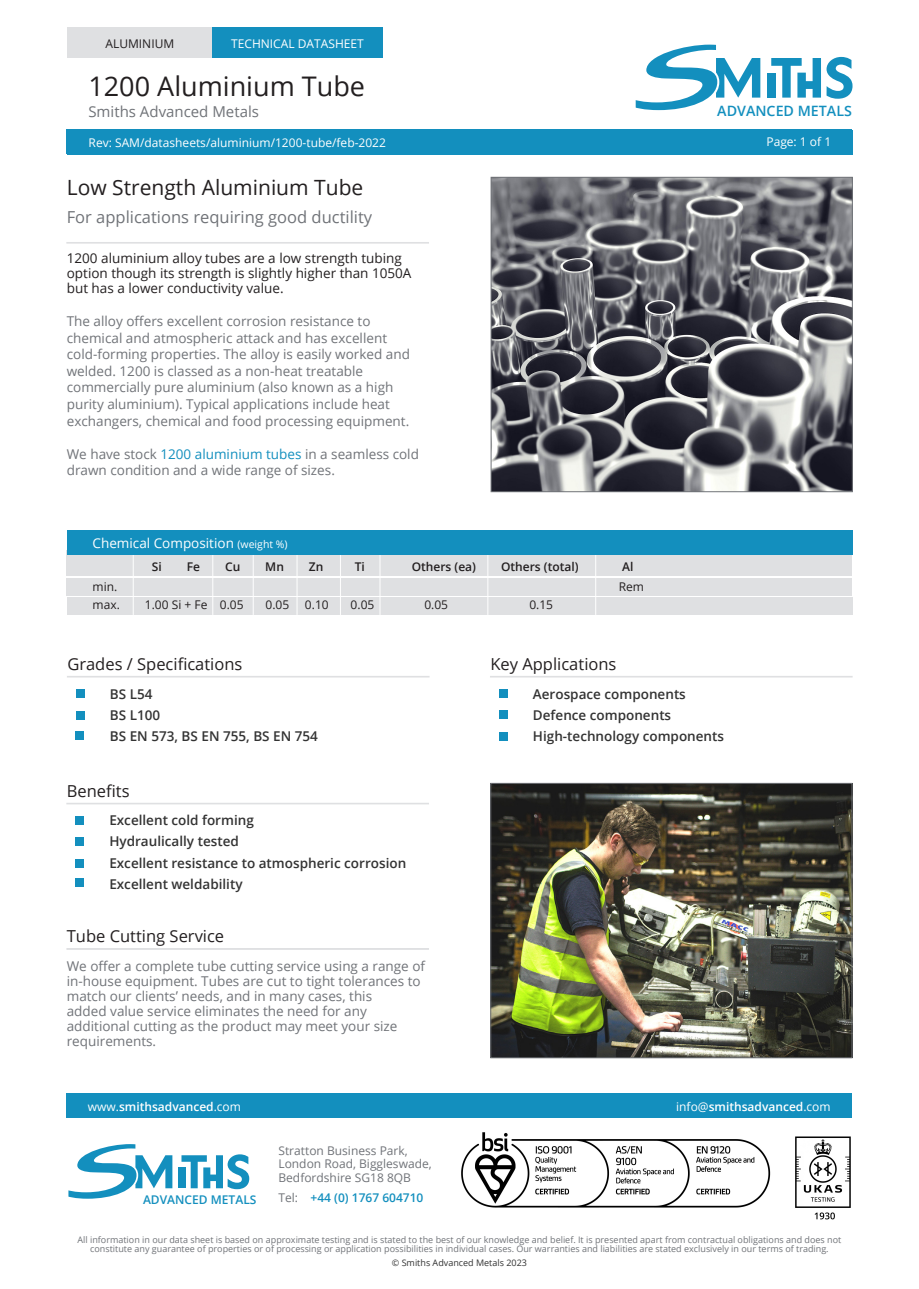
<style>
.page{position:relative;width:919px;height:1289px;background:#fff}
.page>*{position:absolute;margin:0;border:0;box-sizing:border-box;transform-origin:0 0}
.t1{font:27px "Open Sans";color:#231f20}
.t2{font:21px "Open Sans";color:#231f20}
.t3{font:16.5px "Open Sans";color:#231f20}
.t4{font:16.5px "Open Sans";color:#707378}
.t5{font:15px "Open Sans";color:#707378}
.t6{font:600 14.25px "Open Sans";color:#138fbe}
.t7{font:13.5px/16.5px "Open Sans";color:#707378}
.t8{font:600 13.5px "Open Sans";color:#333}
.t9{font:13.5px/15px "Open Sans";color:#231f20}
.t10{font:13.5px "Open Sans";color:#fff}
.t11{font:12px "Open Sans";color:#fff}
.t12{font:12px/13.5px "Open Sans";color:#707378}
.t13{font:12px "Open Sans";color:#231f20}
.t14{font:600 12px "Open Sans";color:#fff}
.t15{font:600 12px "Open Sans";color:#231f20}
.t16{font:600 12px "Open Sans";color:#138fbe}
.t17{font:9px/9px "Open Sans";color:#707378;text-align:center}
.t18{font:9px "Open Sans";color:#333}
.s1{color:#138fbe}
.s2{font-size:10.5px}
.s3{font-weight:400}
.s4{font-weight:400;color:#707378}
.s5{font-style:inherit}
</style>
<div class="page">
<div style="left:67px;top:550px;width:784px;height:25px;background:#dfe0e2"></div>
<div style="left:67px;top:578px;width:784px;height:17px;background:#dfe0e2"></div>
<div style="left:68px;top:598px;width:784px;height:17px;background:#dfe0e2"></div>
<div style="left:67px;top:242px;width:361px;height:1px;border:1px solid #dfe0e2"></div>
<div style="left:67px;top:129px;width:785px;height:25px;background:#138fbe"></div>
<img style="left:493px;top:179px;width:357px;height:311px">
<div style="left:491px;top:177px;width:361px;height:315px;border:1px solid #707378"></div>
<div style="left:67px;top:130px;width:785px;height:25px;background:#138fbe"></div>
<svg style="left:635px;top:45px;width:125px;height:65px"></svg>
<div style="left:767px;top:73px;width:8px;height:25px;background:#138fbe"></div>
<svg style="left:771px;top:57px;width:81px;height:42px"></svg>
<div style="left:67px;top:28px;width:144px;height:30px;background:#dfe0e2"></div>
<div style="left:213px;top:28px;width:170px;height:30px;background:#138fbe"></div>
<div style="left:76px;top:689px;width:9px;height:8px;background:#138fbe"></div>
<div style="left:499px;top:689px;width:9px;height:8px;background:#138fbe"></div>
<div style="left:499px;top:710px;width:9px;height:9px;background:#138fbe"></div>
<div style="left:490px;top:676px;width:362px;height:1px;border:1px solid #dfe0e2"></div>
<hr style="left:133px;top:543px;width:1px;height:72px;background:#fff">
<hr style="left:212px;top:543px;width:1px;height:72px;background:#fff">
<hr style="left:253px;top:543px;width:1px;height:72px;background:#fff">
<hr style="left:297px;top:543px;width:1px;height:72px;background:#fff">
<hr style="left:340px;top:543px;width:1px;height:72px;background:#fff">
<hr style="left:380px;top:543px;width:1px;height:72px;background:#fff">
<hr style="left:487px;top:543px;width:1px;height:72px;background:#fff">
<hr style="left:595px;top:543px;width:1px;height:72px;background:#fff">
<div style="left:76px;top:710px;width:9px;height:9px;background:#138fbe"></div>
<div style="left:68px;top:529px;width:784px;height:25px;background:#138fbe"></div>
<div style="left:499px;top:732px;width:8px;height:9px;background:#138fbe"></div>
<div style="left:67px;top:676px;width:362px;height:1px;border:1px solid #dfe0e2"></div>
<div style="left:76px;top:816px;width:8px;height:8px;background:#138fbe"></div>
<div style="left:76px;top:837px;width:8px;height:8px;background:#138fbe"></div>
<div style="left:67px;top:803px;width:361px;height:1px;border:1px solid #dfe0e2"></div>
<div style="left:76px;top:859px;width:8px;height:9px;background:#138fbe"></div>
<div style="left:76px;top:878px;width:8px;height:9px;background:#138fbe"></div>
<div style="left:67px;top:948px;width:361px;height:1px;border:1px solid #dfe0e2"></div>
<img style="left:492px;top:785px;width:358px;height:270px">
<div style="left:490px;top:783px;width:362px;height:274px;border:1px solid #707378"></div>
<div style="left:76px;top:730px;width:8px;height:9px;background:#138fbe"></div>
<svg style="left:68px;top:1144px;width:104px;height:54px"></svg>
<div style="left:178px;top:1167px;width:7px;height:21px;background:#138fbe"></div>
<svg style="left:181px;top:1154px;width:68px;height:35px"></svg>
<div style="left:67px;top:1093px;width:784px;height:25px;background:#138fbe"></div>
<img style="left:461px;top:1132px;width:390px;height:88px">
<p class="t13" style="left:105px;top:35px;width:70px">ALUMINIUM</p>
<p class="t11" style="left:231px;top:35px;width:134px">TECHNICAL DATASHEET</p>
<p class="t1" style="left:88px;top:68px;width:278px">1200 Aluminium Tube</p>
<p class="t5" style="left:88px;top:101px;width:172px">Smiths Advanced Metals</p>
<p class="t11" style="left:89px;top:135px;width:299px">Rev: SAM/datasheets/aluminium/1200-tube/feb-2022</p>
<p class="t11" style="left:766px;top:134px;width:66px">Page: 1 of 1</p>
<p class="t6" style="left:717px;top:101px;width:136px">ADVANCED METALS</p>
<p class="t11" style="left:121px;top:134px;width:229px">MC info_sheet/heat_treatments/jun2021</p>
<p class="t11" style="left:760px;top:133px;width:48px">Pages 2</p>
<p class="t11" style="left:824px;top:133px;width:8px">2</p>
<p class="t2" style="left:67px;top:173px;width:298px">Low Strength Aluminium Tube</p>
<p class="t4" style="left:67px;top:206px;width:307px">For applications requiring good ductility</p>
<p class="t9" style="left:67px;top:251px;width:346px">1200 aluminium alloy tubes are a low strength tubing option though its strength is slightly higher than 1050A but has a lower conductivity value.</p>
<p class="t7" style="left:67px;top:313px;width:305px">The alloy offers excellent corrosion resistance to</p>
<p class="t7" style="left:67px;top:329px;width:344px">chemical and atmospheric attack and has excellent cold-forming properties. The alloy is easily worked and welded. 1200 is classed as a non-heat treatable</p>
<p class="t7" style="left:67px;top:379px;width:328px">commercially pure aluminium (also known as a high</p>
<p class="t7" style="left:67px;top:395px;width:324px">purity aluminium). Typical applications include heat</p>
<p class="t7" style="left:67px;top:412px;width:344px">exchangers, chemical and food processing equipment.</p>
<p class="t7" style="left:67px;top:445px;width:354px">We have stock <span class="s1">1200 aluminium tubes</span> in a seamless cold drawn condition and a wide range of sizes.</p>
<p class="t10" style="left:92px;top:533px;width:197px">Chemical Composition <span class="s2">(weight %)</span></p>
<p class="t15" style="left:152px;top:558px;width:11px">Si</p>
<p class="t15" style="left:187px;top:558px;width:15px">Fe</p>
<p class="t15" style="left:225px;top:558px;width:17px">Cu</p>
<p class="t15" style="left:265px;top:558px;width:20px">Mn</p>
<p class="t15" style="left:309px;top:558px;width:16px">Zn</p>
<p class="t15" style="left:354px;top:558px;width:12px">Ti</p>
<p class="t15" style="left:411px;top:558px;width:66px">Others (ea)</p>
<p class="t15" style="left:501px;top:558px;width:79px">Others (total)</p>
<p class="t15" style="left:622px;top:558px;width:13px">Al</p>
<p class="t13" style="left:92px;top:578px;width:26px">min.</p>
<p class="t13" style="left:618px;top:578px;width:27px">Rem</p>
<p class="t13" style="left:92px;top:596px;width:29px">max.</p>
<p class="t13" style="left:145px;top:596px;width:100px">1.00 Si + Fe 0.05</p>
<p class="t13" style="left:265px;top:596px;width:25px">0.05</p>
<p class="t13" style="left:305px;top:596px;width:25px">0.10</p>
<p class="t13" style="left:350px;top:596px;width:25px">0.05</p>
<p class="t13" style="left:424px;top:596px;width:25px">0.05</p>
<p class="t13" style="left:529px;top:596px;width:25px">0.15</p>
<p class="t3" style="left:67px;top:652px;width:177px">Grades / Specifications</p>
<p class="t8" style="left:110px;top:684px;width:44px">BS L54</p>
<p class="t8" style="left:110px;top:705px;width:52px">BS L100</p>
<p class="t8" style="left:110px;top:726px;width:209px">BS EN 573, BS EN 755, BS EN 754</p>
<p class="t3" style="left:67px;top:779px;width:64px">Benefits</p>
<p class="t8" style="left:109px;top:811px;width:146px">Excellent cold forming</p>
<p class="t8" style="left:109px;top:832px;width:131px">Hydraulically tested</p>
<p class="t8" style="left:109px;top:853px;width:298px">Excellent resistance to atmospheric corrosion</p>
<p class="t8" style="left:109px;top:874px;width:135px">Excellent weldability</p>
<p class="t3" style="left:67px;top:924px;width:159px">Tube Cutting Service</p>
<p class="t7" style="left:67px;top:958px;width:360px;line-height:15px">We offer a complete tube cutting service using a range of in-house equipment. Tubes are cut to tight tolerances to match our clients’ needs, and in many cases, this</p>
<p class="t7" style="left:67px;top:1002px;width:301px">added value service eliminates the need for any</p>
<p class="t7" style="left:67px;top:1018px;width:332px;line-height:15px">additional cutting as the product may meet your size requirements.</p>
<p class="t3" style="left:490px;top:652px;width:128px">Key Applications</p>
<p class="t8" style="left:533px;top:684px;width:154px">Aerospace components</p>
<p class="t8" style="left:533px;top:705px;width:140px">Defence components</p>
<p class="t8" style="left:533px;top:726px;width:193px">High-technology components</p>
<p class="t14" style="left:88px;top:1098px;width:155px"><span class="s3">www.</span>smithsadvanced<span class="s3">.com</span></p>
<p class="t14" style="left:676px;top:1098px;width:156px"><span class="s3">info@</span>smithsadvanced<span class="s3">.com</span></p>
<p class="t12" style="left:278px;top:1143px;width:155px">Stratton Business Park,<br>London Road, Biggleswade,<br>Bedfordshire SG18 8QB</p>
<p class="t16" style="left:143px;top:1191px;width:115px">ADVANCED METALS</p>
<p class="t16" style="left:278px;top:1189px;width:146px"><span class="s4">Tel:</span> +44 (0) 1767 604710</p>
<p class="t17" style="left:77px;top:1234px;width:765px">All information in our data sheet is based on approximate testing and is stated to the best of our knowledge and belief. It is presented apart from contractual obligations and does not constitute any guarantee of properties or of processing or application possibilities in individual cases. Our warranties and liabilities are stated exclusively in our terms of trading.</p>
<p class="t18" style="left:392px;top:1256px;width:137px">© Smiths Advanced Metals 202<span class="s5">3</span></p>
</div>
